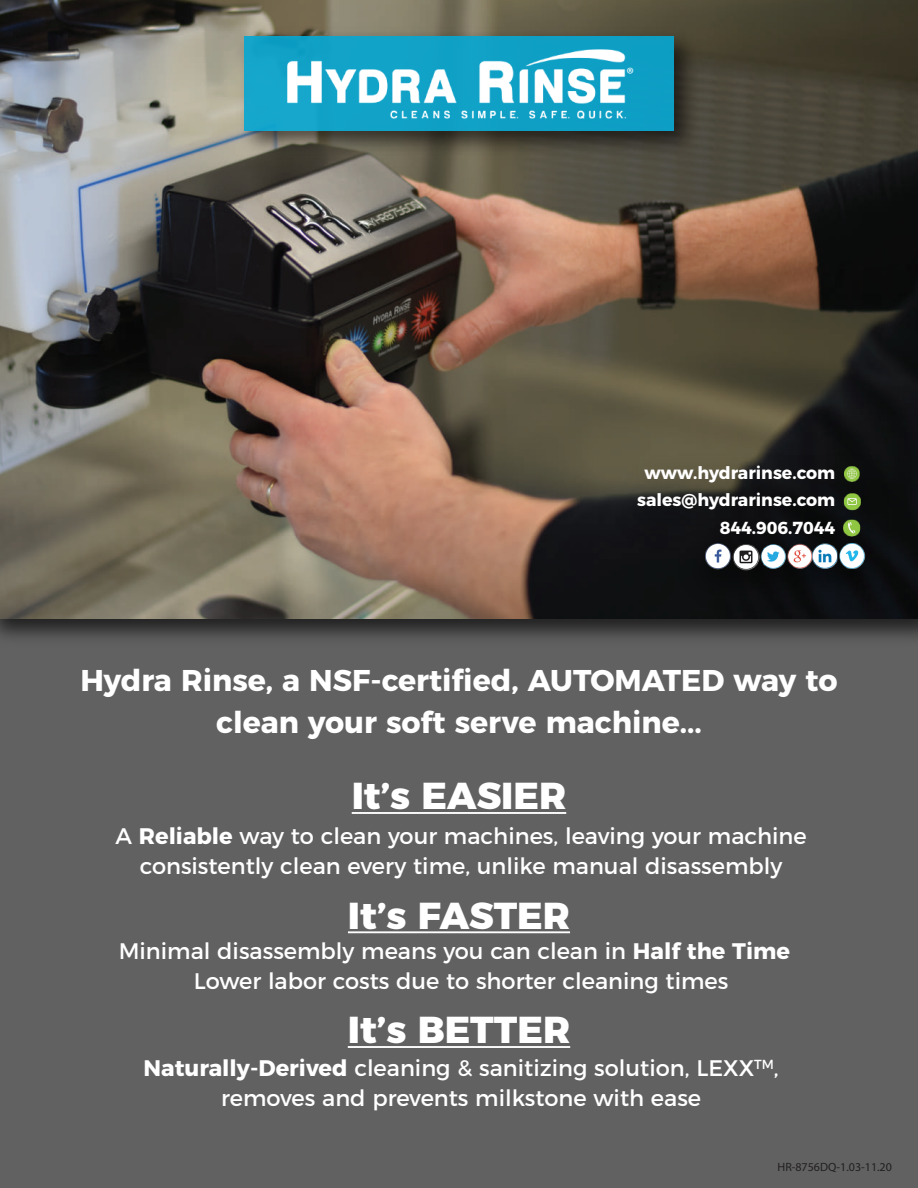
<style>
.page{position:relative;width:918px;height:1188px;background:#606160}
.page>*{position:absolute;margin:0;border:0;box-sizing:border-box;transform-origin:0 0}
.t1{font:800 37.5px "Montserrat";color:#fff}
.t2{font:700 30px/41.5px "Montserrat";color:#fff;text-align:center}
.t3{font:22.5px/30px "Montserrat";color:#fff;text-align:center}
.t4{font:18px "Myriad Pro";color:#fff}
.t5{font:700 17.4px/27.8px "Montserrat";color:#fff;text-align:right}
.t6{font:12px "Myriad Pro";color:#231f20}
.s1{font-weight:700}
</style>
<div class="page">
<hr style="left:352px;top:812px;width:214px;height:2px;background:#fff">
<hr style="left:348px;top:931px;width:222px;height:2px;background:#fff">
<hr style="left:348px;top:1046px;width:222px;height:2px;background:#fff">
<img style="left:0;top:618px;width:918px;height:20px">
<img style="left:0;top:0;width:918px;height:618px">
<img style="left:232px;top:23px;width:475px;height:141px">
<div style="left:244px;top:36px;width:430px;height:95px;background:#10a0c6"></div>
<img style="left:276px;top:34px;width:366px;height:85px">
<img style="left:596px;top:437px;width:309px;height:186px">
<img style="left:841px;top:428px;width:21px;height:44px">
<img style="left:841px;top:472px;width:22px;height:45px">
<img style="left:758px;top:542px;width:80px;height:29px">
<img style="left:838px;top:544px;width:28px;height:25px">
<img style="left:705px;top:542px;width:55px;height:28px">
<img style="left:841px;top:517px;width:22px;height:56px">
<p class="t4" style="left:627px;top:63px;width:9px">®</p>
<p class="t5" style="left:637px;top:457px;width:200px">www.hydrarinse.com sales@hydrarinse.com<br>844.906.7044</p>
<h2 class="t2" style="left:80px;top:657px;width:759px">Hydra Rinse, a NSF-certified, AUTOMATED way to clean your soft serve machine...</h2>
<h1 class="t1" style="left:352px;top:765px;width:216px">It’s EASIER</h1>
<p class="t3" style="left:115px;top:819px;width:693px">A <span class="s1">Reliable</span> way to clean your machines, leaving your machine consistently clean every time, unlike manual disassembly</p>
<h1 class="t1" style="left:348px;top:884px;width:224px">It’s FASTER</h1>
<p class="t3" style="left:194px;top:935px;width:598px;text-align:left;text-indent:-75px">Minimal disassembly means you can clean in <span class="s1">Half the Time<br></span>Lower labor costs due to shorter cleaning times</p>
<h1 class="t1" style="left:348px;top:999px;width:224px">It’s BETTER</h1>
<p class="t3" style="left:143px;top:1052px;width:637px"><span class="s1">Naturally-Derived</span> cleaning &amp; sanitizing solution, LEXX<sup>TM</sup>, removes and prevents milkstone with ease</p>
<p class="t6" style="left:778px;top:1160px;width:116px">HR-8756DQ-1.03-11.20</p>
</div>
